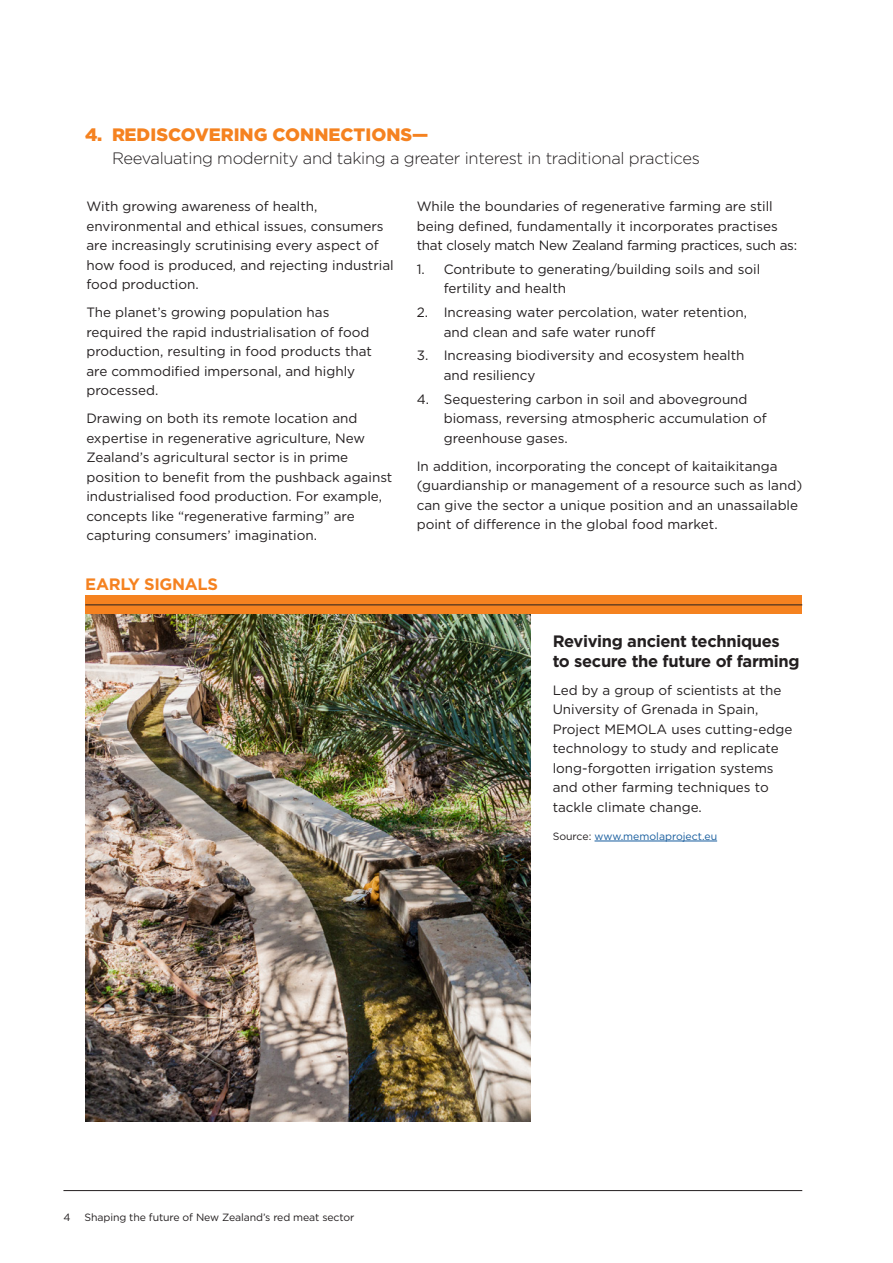
<style>
.page{position:relative;width:893px;height:1263px;background:#fff}
.page>*{position:absolute;margin:0;border:0;box-sizing:border-box;transform-origin:0 0}
.t1{font:900 18px "Gotham";color:#f58220}
.t2{font:300 16.5px "Gotham";letter-spacing:-.02em;color:#231f20}
.picture_heading{font:700 16.5px/19.5px "Gotham";letter-spacing:-.02em;color:#231f20}
.picture_heading-2{font:700 16.5px "Gotham";letter-spacing:-.02em;color:#f58220}
.body{font:13.5px/19.5px "Gotham";color:#231f20}
.t3{font:10.5px "Gotham";letter-spacing:-.01em;color:#231f20}
.body-2{font:10.5px "Gotham";color:#175d9e}
.s1{color:#231f20}
</style>
<div class="page">
<hr style="left:594px;top:841px;width:123px;height:1px;background:#175d9e">
<img style="left:85px;top:614px;width:445px;height:507px">
<div style="left:85px;top:596px;width:717px;height:18px;background:#f58220"></div>
<hr style="left:85px;top:604px;width:717px;height:1px;background:#231f20">
<hr style="left:63px;top:1190px;width:739px;height:1px;background:#231f20">
<p class="t1" style="left:85px;top:122px;width:345px">4. REDISCOVERING CONNECTIONS—</p>
<p class="t2" style="left:112px;top:147px;width:589px">Reevaluating modernity and taking a greater interest in traditional practices</p>
<p class="body" style="left:417px;top:196px;width:382px">While the boundaries of regenerative farming are still being defined, fundamentally it incorporates practises that closely match New Zealand farming practices, such as:</p>
<p class="body" style="left:444px;top:259px;width:318px;text-indent:-27px">1. Contribute to generating/building soils and soil fertility and health</p>
<p class="body" style="left:444px;top:302px;width:305px;text-indent:-27px">2. Increasing water percolation, water retention, and clean and safe water runoff</p>
<p class="body" style="left:444px;top:346px;width:302px;text-indent:-27px">3. Increasing biodiversity and ecosystem health and resiliency</p>
<p class="body" style="left:444px;top:389px;width:325px;text-indent:-27px">4. Sequestering carbon in soil and aboveground biomass, reversing atmospheric accumulation of greenhouse gases.</p>
<p class="body" style="left:417px;top:456px;width:387px">In addition, incorporating the concept of kaitaikitanga (guardianship or management of a resource such as land) can give the sector a unique position and an unassailable point of difference in the global food market.</p>
<p class="body" style="left:86px;top:196px;width:309px">With growing awareness of health, environmental and ethical issues, consumers are increasingly scrutinising every aspect of how food is produced, and rejecting industrial food production.</p>
<p class="body" style="left:86px;top:302px;width:287px">The planet’s growing population has required the rapid industrialisation of food production, resulting in food products that are commodified impersonal, and highly processed.</p>
<p class="body" style="left:86px;top:408px;width:307px">Drawing on both its remote location and expertise in regenerative agriculture, New Zealand’s agricultural sector is in prime position to benefit from the pushback against industrialised food production. For example, concepts like “regenerative farming” are capturing consumers’ imagination.</p>
<p class="picture_heading-2" style="left:85px;top:574px;width:134px">EARLY SIGNALS</p>
<p class="t3" style="left:63px;top:1211px;width:9px">4</p>
<p class="t3" style="left:85px;top:1211px;width:271px">Shaping the future of New Zealand’s red meat sector</p>
<p class="picture_heading" style="left:553px;top:632px;width:249px">Reviving ancient techniques to secure the future of farming</p>
<p class="body" style="left:553px;top:680px;width:241px">Led by a group of scientists at the<br>University of Grenada in Spain,<br>Project MEMOLA uses cutting-edge technology to study and replicate long-forgotten irrigation systems and other farming techniques to tackle climate change.</p>
<p class="body-2" style="left:553px;top:829px;width:166px"><span class="s1">Source:</span> www.memolaproject.eu</p>
</div>
